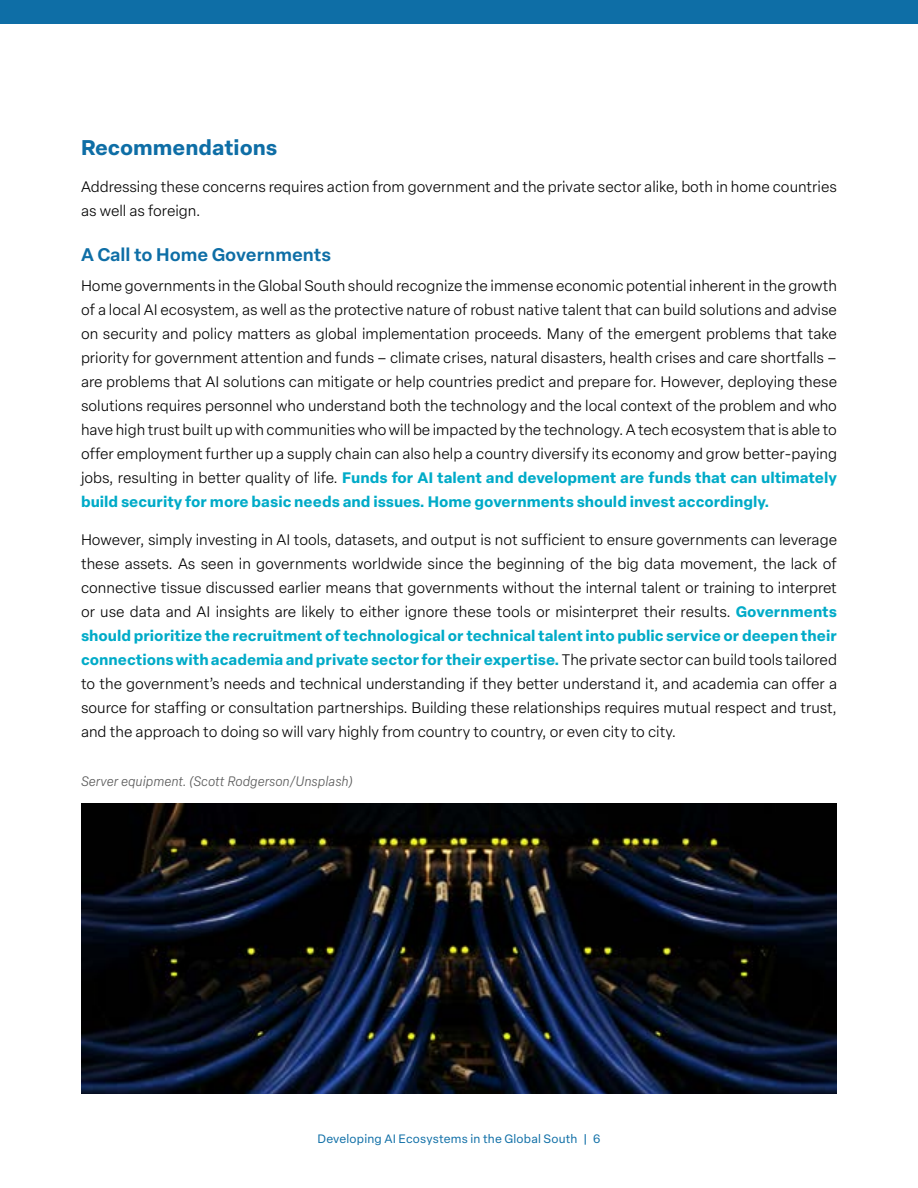
<style>
.page{position:relative;width:918px;height:1188px;background:#fff}
.page>*{position:absolute;margin:0;border:0;box-sizing:border-box;transform-origin:0 0}
.t1{font:700 21px "Elza Text";color:#0e6ea6}
.t2{font:600 18px "Elza Text";color:#0e6ea6}
.t3{font:300 15px/24px "Elza Text";color:#000;text-align:justify}
.t4{font:italic 300 13.5px "Elza Text";color:#5c5c5c}
.t5{font:12px "Elza Text";letter-spacing:.015em;color:#0e6ea6}
.s1{font-weight:700;color:#00abc8}
</style>
<div class="page">
<div style="left:0;top:0;width:918px;height:24px;background:#0e6ea6"></div>
<img style="left:81px;top:803px;width:756px;height:291px">
<h1 class="t1" style="left:81px;top:131px;width:198px">Recommendations</h1>
<p class="t3" style="left:81px;top:174px;width:757px">Addressing these concerns requires action from government and the private sector alike, both in home countries as well as foreign.</p>
<p class="t2" style="left:81px;top:240px;width:252px">A Call to Home Governments</p>
<p class="t3" style="left:81px;top:273px;width:758px">Home governments in the Global South should recognize the immense economic potential inherent in the growth of a local AI ecosystem, as well as the protective nature of robust native talent that can build solutions and advise on security and policy matters as global implementation proceeds. Many of the emergent problems that take priority for government attention and funds – climate crises, natural disasters, health crises and care shortfalls – are problems that AI solutions can mitigate or help countries predict and prepare for. However, deploying these solutions requires personnel who understand both the technology and the local context of the problem and who have high trust built up with communities who will be impacted by the technology. A tech ecosystem that is able to offer employment further up a supply chain can also help a country diversify its economy and grow better-paying jobs, resulting in better quality of life. <span class="s1">Funds for AI talent and development are funds that can ultimately build security for more basic needs and issues. Home governments should invest accordingly.</span></p>
<p class="t3" style="left:81px;top:527px;width:758px">However, simply investing in AI tools, datasets, and output is not sufficient to ensure governments can leverage these assets. As seen in governments worldwide since the beginning of the big data movement, the lack of connective tissue discussed earlier means that governments without the internal talent or training to interpret or use data and AI insights are likely to either ignore these tools or misinterpret their results. <span class="s1">Governments should prioritize the recruitment of technological or technical talent into public service or deepen their connections with academia and private sector for their expertise.</span> The private sector can build tools tailored to the government’s needs and technical understanding if they better understand it, and academia can offer a source for staffing or consultation partnerships. Building these relationships requires mutual respect and trust, and the approach to doing so will vary highly from country to country, or even city to city.</p>
<p class="t4" style="left:81px;top:771px;width:273px">Server equipment. (Scott Rodgerson/Unsplash)</p>
<p class="t5" style="left:318px;top:1129px;width:284px">Developing AI Ecosystems in the Global South | 6</p>
</div>
